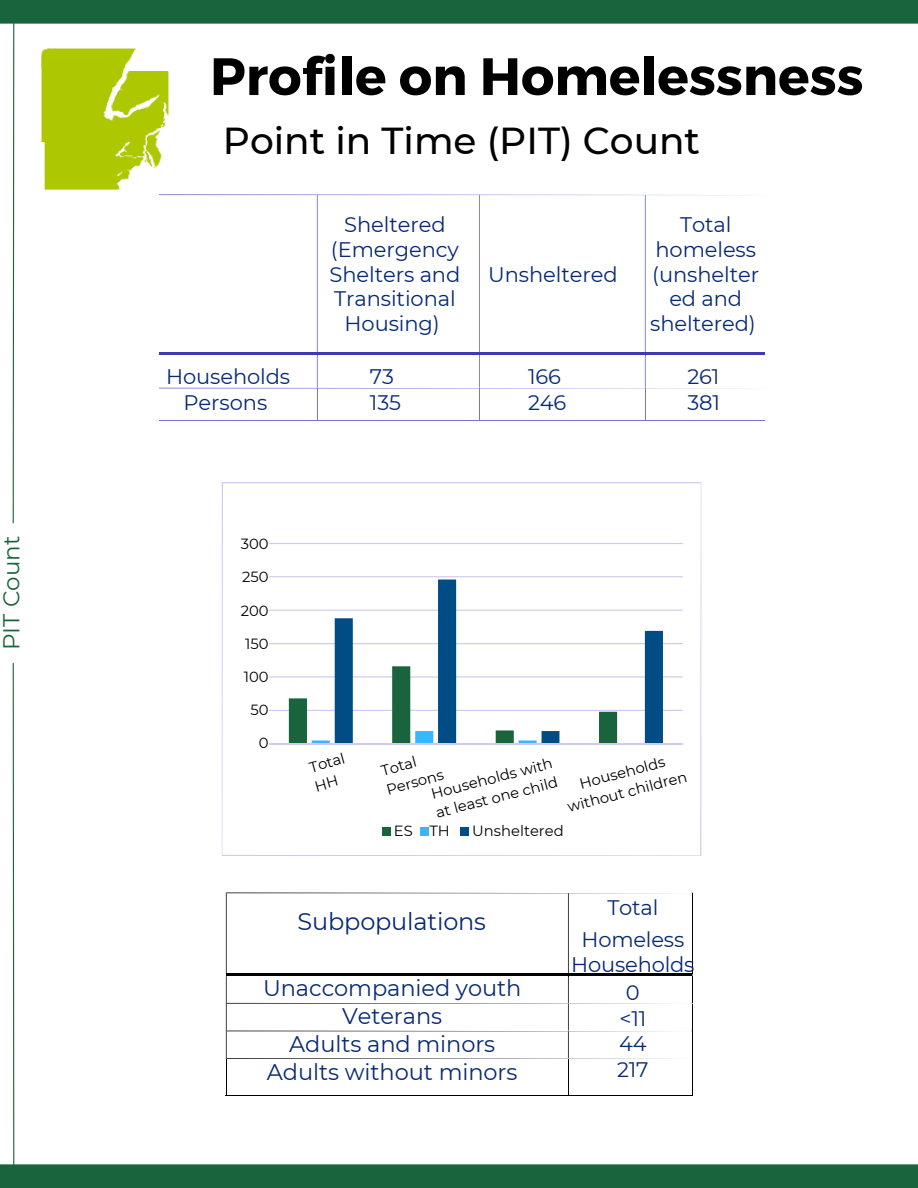
<style>
.page{position:relative;width:918px;height:1188px;background:#fff}
.page>*{position:absolute;margin:0;border:0;box-sizing:border-box;transform-origin:0 0}
.t1{font:700 52.5px "Montserrat";color:#000}
.t2{font:500 37.5px "Montserrat";color:#000}
.t3{font:24px "Montserrat";letter-spacing:-.01em;color:#082a75}
.t4{font:22.95px "Montserrat";color:#19643c}
.t5{font:22.5px "Montserrat";letter-spacing:-.005em;color:#082a75}
.t6{font:21px/24.8px "Montserrat";letter-spacing:-.005em;color:#082a75}
.t7{font:14.7px/19.6px "Montserrat";color:#000}
</style>
<div class="page">
<div style="left:0;top:0;width:918px;height:24px;background:#19643c"></div>
<img style="left:41px;top:48px;width:128px;height:142px">
<div style="left:0;top:1164px;width:918px;height:24px;background:#19643c"></div>
<svg style="left:12px;top:662px;width:3px;height:503px"></svg>
<svg style="left:12px;top:23px;width:3px;height:501px"></svg>
<svg style="left:227px;top:893px;width:465px;height:1px"></svg>
<hr style="left:226px;top:893px;width:1px;height:81px;background:#000">
<hr style="left:568px;top:893px;width:1px;height:81px;background:#000">
<hr style="left:692px;top:893px;width:1px;height:81px;background:#000">
<svg style="left:226px;top:974px;width:467px;height:85px"></svg>
<hr style="left:226px;top:1059px;width:1px;height:37px;background:#000">
<hr style="left:226px;top:1095px;width:342px;height:1px;background:#000">
<hr style="left:568px;top:1059px;width:1px;height:37px;background:#000">
<hr style="left:569px;top:1095px;width:123px;height:1px;background:#000">
<hr style="left:692px;top:1059px;width:1px;height:37px;background:#000">
<svg style="left:222px;top:482px;width:479px;height:374px"></svg>
<svg style="left:159px;top:194px;width:507px;height:1px"></svg>
<hr style="left:159px;top:195px;width:1px;height:158px;background:#7a74d3">
<hr style="left:317px;top:195px;width:1px;height:158px;background:#7a74d3">
<hr style="left:479px;top:195px;width:1px;height:158px;background:#7a74d3">
<hr style="left:645px;top:195px;width:1px;height:158px;background:#7a74d3">
<hr style="left:159px;top:353px;width:158px;height:2px;background:#4139b3">
<hr style="left:317px;top:353px;width:162px;height:2px;background:#4139b3">
<hr style="left:479px;top:353px;width:166px;height:2px;background:#4139b3">
<hr style="left:645px;top:353px;width:119px;height:2px;background:#4139b3">
<hr style="left:159px;top:355px;width:1px;height:33px;background:#7a74d3">
<hr style="left:317px;top:355px;width:1px;height:33px;background:#7a74d3">
<hr style="left:479px;top:355px;width:1px;height:33px;background:#7a74d3">
<hr style="left:645px;top:355px;width:1px;height:33px;background:#7a74d3">
<svg style="left:159px;top:388px;width:580px;height:1px"></svg>
<hr style="left:159px;top:420px;width:158px;height:1px;background:#7a74d3">
<hr style="left:317px;top:389px;width:1px;height:32px;background:#7a74d3">
<hr style="left:318px;top:420px;width:161px;height:1px;background:#7a74d3">
<hr style="left:479px;top:389px;width:1px;height:32px;background:#7a74d3">
<hr style="left:480px;top:420px;width:165px;height:1px;background:#7a74d3">
<hr style="left:645px;top:389px;width:1px;height:32px;background:#7a74d3">
<hr style="left:646px;top:420px;width:118px;height:1px;background:#7a74d3">
<p class="t4" style="left:-3px;top:650px;width:115px;rotate:-90deg">PIT Count</p>
<p class="t1" style="left:210px;top:42px;width:655px">Profile on Homelessness</p>
<p class="t2" style="left:223px;top:118px;width:479px">Point in Time (PIT) Count</p>
<p class="t6" style="left:166px;top:364px;width:126px;line-height:25.8px;text-align:center">Households<br>Persons</p>
<p class="t6" style="left:330px;top:212px;width:132px;text-align:center">Sheltered (Emergency<br>Shelters and<br>Transitional<br>Housing)</p>
<p class="t6" style="left:488px;top:262px;width:131px">Unsheltered</p>
<p class="t6" style="left:650px;top:212px;width:110px;text-align:center">Total homeless (unshelter ed and sheltered)</p>
<p class="t6" style="left:370px;top:364px;width:32px;line-height:25.8px">73<br>135</p>
<p class="t6" style="left:528px;top:364px;width:40px;line-height:25.8px">166<br>246</p>
<p class="t6" style="left:687px;top:364px;width:34px;line-height:25.8px">261<br>381</p>
<p class="t7" style="left:241px;top:534px;width:29px">300</p>
<p class="t7" style="left:242px;top:567px;width:28px">250</p>
<p class="t7" style="left:241px;top:600px;width:29px">200</p>
<p class="t7" style="left:245px;top:634px;width:25px">150</p>
<p class="t7" style="left:244px;top:667px;width:26px">100</p>
<p class="t7" style="left:251px;top:700px;width:20px">50</p>
<p class="t7" style="left:259px;top:733px;width:11px">0</p>
<p class="t7" style="left:307px;top:758px;width:38px;rotate:-15deg">Total<br>HH</p>
<p class="t7" style="left:379px;top:761px;width:60px;rotate:-15deg">Total<br>Persons</p>
<p class="t7" style="left:429px;top:785px;width:127px;rotate:-15deg">Households with at least one child</p>
<p class="t7" style="left:560px;top:779px;width:125px;text-align:center;rotate:-15deg">Households without children</p>
<p class="t7" style="left:472px;top:821px;width:93px">Unsheltered</p>
<p class="t7" style="left:394px;top:821px;width:20px">ES</p>
<p class="t7" style="left:429px;top:821px;width:22px">TH</p>
<p class="t3" style="left:298px;top:907px;width:190px">Subpopulations</p>
<p class="t5" style="left:263px;top:974px;width:260px">Unaccompanied youth</p>
<p class="t5" style="left:342px;top:1002px;width:101px">Veterans</p>
<p class="t5" style="left:289px;top:1031px;width:208px">Adults and minors</p>
<p class="t5" style="left:267px;top:1059px;width:252px">Adults without minors</p>
<p class="t6" style="left:607px;top:895px;width:53px">Total</p>
<p class="t6" style="left:581px;top:927px;width:104px">Homeless</p>
<p class="t6" style="left:571px;top:952px;width:125px">Households</p>
<p class="t6" style="left:626px;top:980px;width:15px">0</p>
<p class="t6" style="left:619px;top:1006px;width:28px">&lt;11</p>
<p class="t6" style="left:619px;top:1032px;width:29px">44</p>
<p class="t6" style="left:617px;top:1057px;width:33px">217</p>
</div>
